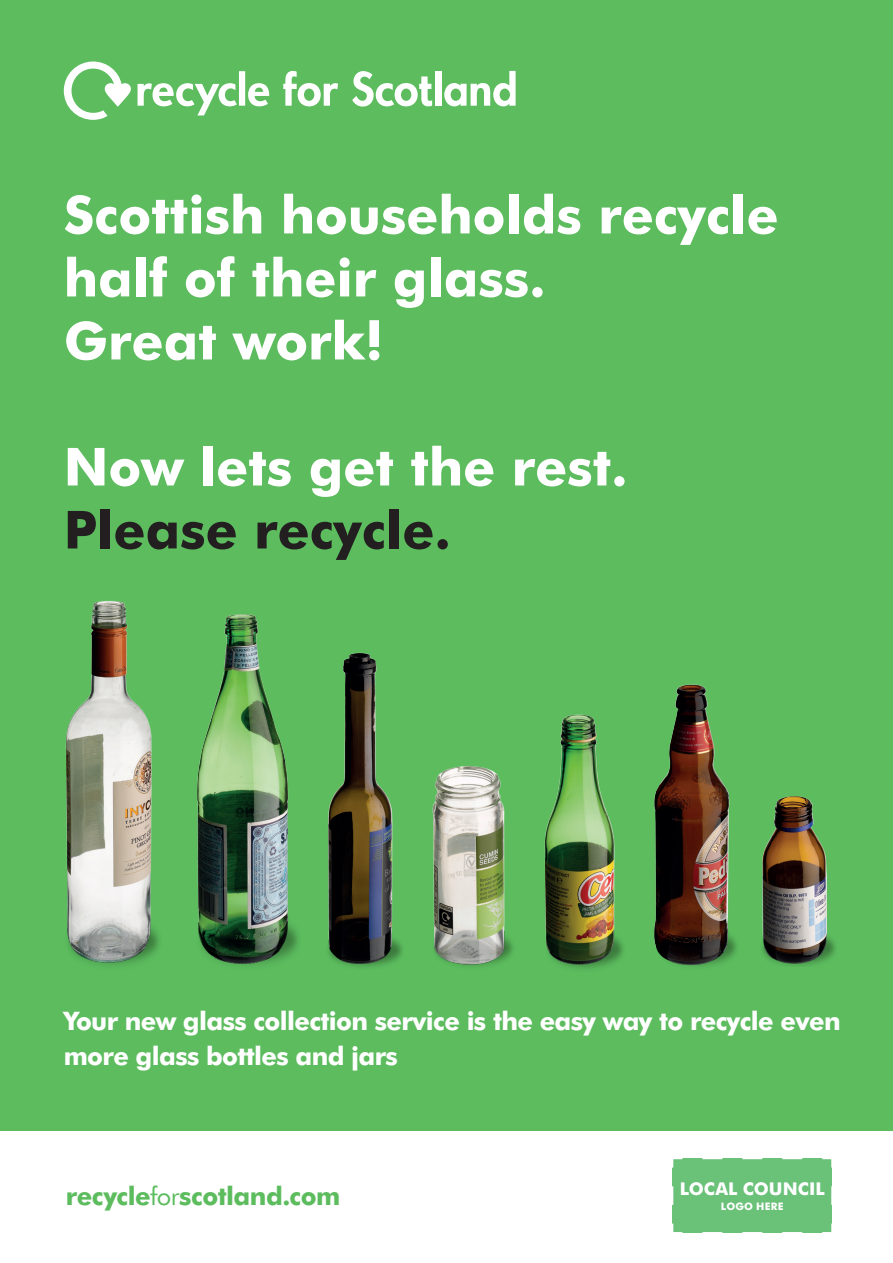
<style>
.page{position:relative;width:893px;height:1263px;background:#5cbc5e}
.page>*{position:absolute;margin:0;border:0;box-sizing:border-box;transform-origin:0 0}
.t1{font:700 52.5px/63px "Futura BT";color:#fff}
.t2{font:700 52.5px "Futura BT";color:#231f20}
.t3{font:700 25.5px/34.5px "Futura BT";letter-spacing:-.025em;color:#fff}
.t4{font:700 25.5px "Futura BT";letter-spacing:-.02em;color:#5cbc5e}
.t5{font:700 17.7px "Futura BT";color:#fff}
.t6{font:700 10.35px "Futura BT";letter-spacing:.02em;color:#fff}
.s1{font-weight:400}
</style>
<div class="page">
<svg style="left:283px;top:71px;width:55px;height:35px"></svg>
<svg style="left:352px;top:71px;width:80px;height:36px"></svg>
<div style="left:435px;top:71px;width:6px;height:35px;background:#fff"></div>
<svg style="left:444px;top:71px;width:72px;height:35px"></svg>
<svg style="left:64px;top:61px;width:205px;height:59px"></svg>
<img style="left:65px;top:601px;width:94px;height:365px">
<img style="left:197px;top:614px;width:101px;height:352px">
<img style="left:328px;top:653px;width:75px;height:314px">
<img style="left:432px;top:766px;width:81px;height:201px">
<img style="left:762px;top:796px;width:74px;height:170px">
<img style="left:654px;top:684px;width:83px;height:283px">
<img style="left:544px;top:714px;width:79px;height:255px">
<div style="left:0;top:1131px;width:893px;height:132px;background:#fff"></div>
<div style="left:672px;top:1158px;width:160px;height:75px;background:#6ac178"></div>
<h1 class="t1" style="left:64px;top:183px;width:716px">Scottish households recycle half of their glass.<br>Great work!</h1>
<h1 class="t1" style="left:64px;top:435px;width:565px">Now lets get the rest.</h1>
<h1 class="t2" style="left:64px;top:498px;width:389px">Please recycle.</h1>
<p class="t3" style="left:64px;top:1003px;width:779px">Your new glass collection service is the easy way to recycle even more glass bottles and jars</p>
<p class="t4" style="left:66px;top:1180px;width:276px">recycle<span class="s1">for</span>scotland.com</p>
<p class="t5" style="left:680px;top:1178px;width:146px">LOCAL COUNCIL</p>
<p class="t6" style="left:721px;top:1200px;width:64px">LOGO HERE</p>
</div>
